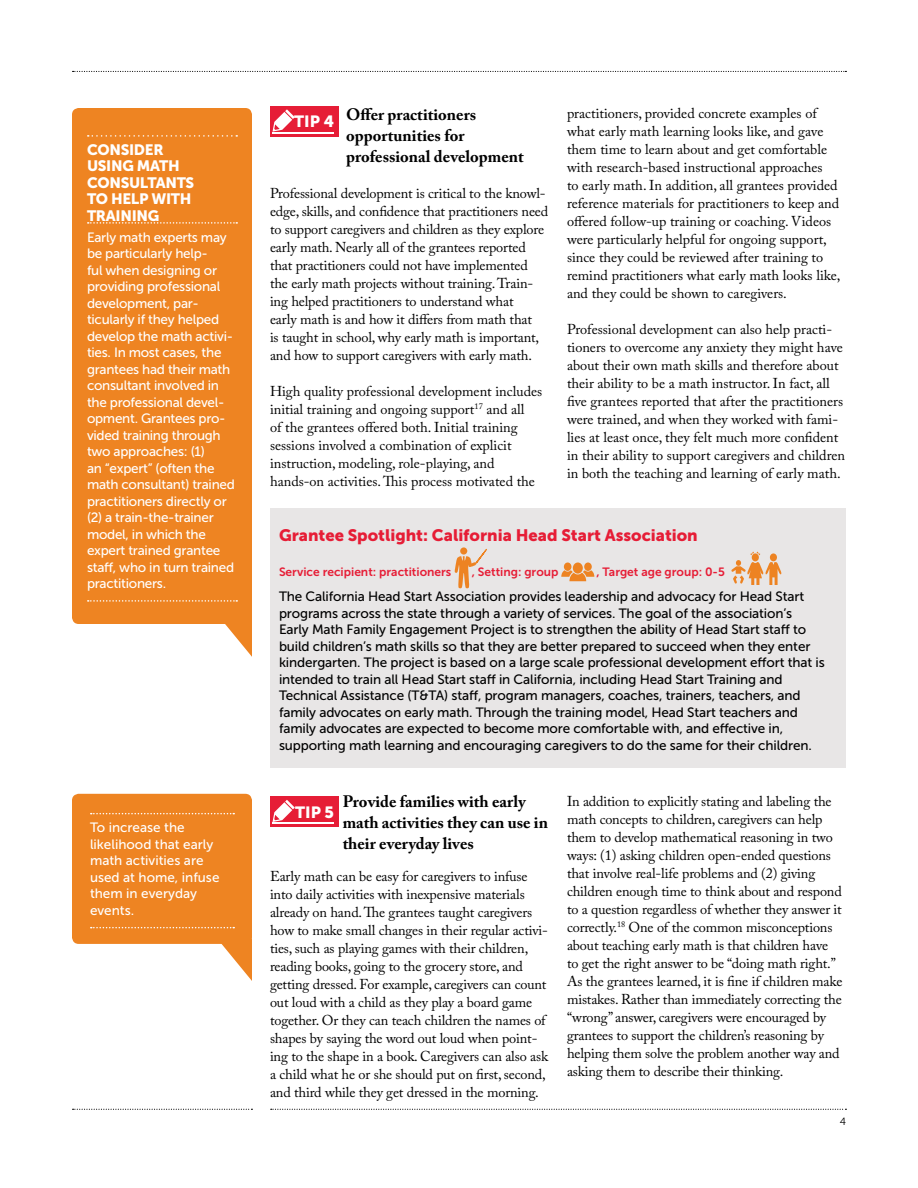
<style>
.page{position:relative;width:918px;height:1188px;background:#fff}
.page>*{position:absolute;margin:0;border:0;box-sizing:border-box;transform-origin:0 0}
.SUB-SUBHEAD___adobe{font:700 16.5px/21px "Adobe Caslon Pro";color:#000}
.TEXT___adobe_caslon{font:700 16.5px/21px "Adobe Caslon Pro";color:#000}
.TABLE_HEADLINE___mus{font:16.5px "Museo Sans 900";color:#e61d36}
.TEXT___adobe_caslon-2{font:16.2px "Museo Sans 900";color:#fff}
.CALLOUT_BOX_SUBHEAD{font:15px/16.5px "Museo Sans 900";letter-spacing:-.02em;color:#fff}
.TEXT___adobe_caslon-3{font:14.25px/18px "Adobe Caslon Pro";letter-spacing:-.01em;color:#000}
.TABLE_TEXT___museo_s{font:13.5px/16.5px "Museo Sans 500";letter-spacing:-.01em;color:#000}
.CALLOUT_TEXT___w__ru{font:13.5px/16.5px "Museo Sans 500";letter-spacing:-.02em;color:#fff}
.CALLOUT_TEXT___w__ru-2{font:13.5px/16.5px "Museo Sans 500";color:#fff}
.TABLE_HEADLINE___mus-2{font:12px "Museo Sans 700";color:#e61d36}
.t1{font:10.5px "Museo Sans 300";color:#000}
</style>
<div class="page">
<svg style="left:271px;top:1109px;width:575px;height:1px"></svg>
<svg style="left:73px;top:1109px;width:179px;height:1px"></svg>
<svg style="left:73px;top:71px;width:773px;height:1px"></svg>
<svg style="left:225px;top:620px;width:27px;height:37px"></svg>
<div style="left:72px;top:108px;width:180px;height:516px;background:#ee8422;border-radius:7px"></div>
<svg style="left:88px;top:135px;width:149px;height:2px"></svg>
<svg style="left:88px;top:222px;width:149px;height:2px"></svg>
<svg style="left:88px;top:600px;width:149px;height:2px"></svg>
<div style="left:270px;top:106px;width:68px;height:31px;background:#e61d36"></div>
<hr style="left:273px;top:132px;width:61px;height:1px;background:#fff">
<svg style="left:273px;top:109px;width:22px;height:23px"></svg>
<div style="left:270px;top:796px;width:68px;height:31px;background:#e61d36"></div>
<hr style="left:273px;top:823px;width:61px;height:1px;background:#fff">
<svg style="left:273px;top:800px;width:22px;height:22px"></svg>
<div style="left:72px;top:794px;width:180px;height:150px;background:#ee8422;border-radius:7px"></div>
<svg style="left:91px;top:813px;width:143px;height:1px"></svg>
<svg style="left:91px;top:927px;width:143px;height:1px"></svg>
<svg style="left:217px;top:940px;width:35px;height:41px"></svg>
<div style="left:270px;top:508px;width:576px;height:260px;background:#e8e6e6"></div>
<svg style="left:455px;top:547px;width:32px;height:41px"></svg>
<div style="left:573px;top:562px;width:10px;height:12px;background:#ed8322;border-radius:50%"></div>
<div style="left:584px;top:563px;width:8px;height:8px;background:#ed8322;border-radius:50%"></div>
<div style="left:564px;top:563px;width:7px;height:8px;background:#ed8322;border-radius:50%"></div>
<svg style="left:561px;top:570px;width:33px;height:11px"></svg>
<svg style="left:731px;top:552px;width:50px;height:33px"></svg>
<p class="CALLOUT_BOX_SUBHEAD" style="left:87px;top:141px;width:109px">CONSIDER<br>USING MATH<br>CONSULTANTS<br>TO HELP WITH<br>TRAINING</p>
<p class="CALLOUT_TEXT___w__ru" style="left:87px;top:229px;width:149px">Early math experts may be particularly help-<br>ful when designing or providing professional development, par&shy;ticularly if they helped develop the math activi&shy;ties. In most cases, the grantees had their math consultant involved in the professional devel&shy;opment. Grantees pro&shy;vided training through two approaches: (1)<br>an “expert” (often the math consultant) trained practitioners directly or (2) a train-the-trainer model, in which the expert trained grantee staff, who in turn trained practitioners.</p>
<p class="CALLOUT_TEXT___w__ru-2" style="left:90px;top:820px;width:131px">To increase the likelihood that early math activities are used at home, infuse them in everyday events.</p>
<p class="TEXT___adobe_caslon" style="left:346px;top:104px;width:179px">Offer practitioners opportunities for professional development</p>
<p class="TEXT___adobe_caslon-3" style="left:270px;top:184px;width:280px">Professional development is critical to the knowl&shy;edge, skills, and confidence that practitioners need to support caregivers and children as they explore early math. Nearly all of the grantees reported that practitioners could not have implemented the early math projects without training. Train&shy;ing helped practitioners to understand what<br>early math is and how it differs from math that<br>is taught in school, why early math is important, and how to support caregivers with early math.</p>
<p class="TEXT___adobe_caslon-3" style="left:270px;top:382px;width:274px">High quality professional development includes initial training and ongoing support<sup>17</sup> and all<br>of the grantees offered both. Initial training sessions involved a combination of explicit instruction, modeling, role-playing, and hands-on activities. This process motivated the</p>
<p class="TEXT___adobe_caslon-2" style="left:294px;top:112px;width:41px">TIP 4</p>
<p class="TEXT___adobe_caslon-3" style="left:567px;top:105px;width:275px">practitioners, provided concrete examples of what early math learning looks like, and gave them time to learn about and get comfortable with research-based instructional approaches<br>to early math. In addition, all grantees provided reference materials for practitioners to keep and offered follow-up training or coaching. Videos were particularly helpful for ongoing support, since they could be reviewed after training to remind practitioners what early math looks like, and they could be shown to caregivers.</p>
<p class="TEXT___adobe_caslon-3" style="left:567px;top:321px;width:280px">Professional development can also help practi&shy;tioners to overcome any anxiety they might have about their own math skills and therefore about their ability to be a math instructor. In fact, all five grantees reported that after the practitioners were trained, and when they worked with fami&shy;lies at least once, they felt much more confident in their ability to support caregivers and children in both the teaching and learning of early math.</p>
<p class="TABLE_HEADLINE___mus" style="left:279px;top:526px;width:420px">Grantee Spotlight: California Head Start Association</p>
<p class="TABLE_HEADLINE___mus-2" style="left:279px;top:565px;width:174px">Service recipient: practitioners</p>
<p class="TABLE_HEADLINE___mus-2" style="left:472px;top:565px;width:88px">, Setting: group</p>
<p class="TABLE_HEADLINE___mus-2" style="left:596px;top:565px;width:130px">, Target age group: 0-5</p>
<p class="TABLE_TEXT___museo_s" style="left:279px;top:588px;width:547px">The California Head Start Association provides leadership and advocacy for Head Start programs across the state through a variety of services. The goal of the association’s Early Math Family Engagement Project is to strengthen the ability of Head Start staff to build children’s math skills so that they are better prepared to succeed when they enter kindergarten. The project is based on a large scale professional development effort that is intended to train all Head Start staff in California, including Head Start Training and Technical Assistance (T&amp;TA) staff, program managers, coaches, trainers, teachers, and family advocates on early math. Through the training model, Head Start teachers and family advocates are expected to become more comfortable with, and effective in, supporting math learning and encouraging caregivers to do the same for their children.</p>
<p class="SUB-SUBHEAD___adobe" style="left:343px;top:791px;width:207px">Provide families with early math activities they can use in their everyday lives</p>
<p class="TEXT___adobe_caslon-3" style="left:270px;top:867px;width:280px">Early math can be easy for caregivers to infuse into daily activities with inexpensive materials already on hand. The grantees taught caregivers how to make small changes in their regular activi&shy;ties, such as playing games with their children, reading books, going to the grocery store, and getting dressed. For example, caregivers can count out loud with a child as they play a board game together. Or they can teach children the names of shapes by saying the word out loud when point&shy;ing to the shape in a book. Caregivers can also ask a child what he or she should put on first, second, and third while they get dressed in the morning.</p>
<p class="TEXT___adobe_caslon-2" style="left:295px;top:803px;width:40px">TIP 5</p>
<p class="TEXT___adobe_caslon-3" style="left:567px;top:792px;width:277px">In addition to explicitly stating and labeling the math concepts to children, caregivers can help them to develop mathematical reasoning in two ways: (1) asking children open-ended questions that involve real-life problems and (2) giving children enough time to think about and respond to a question regardless of whether they answer it correctly.<sup>18</sup> One of the common misconceptions about teaching early math is that children have to get the right answer to be “doing math right.” As the grantees learned, it is fine if children make mistakes. Rather than immediately correcting the “wrong” answer, caregivers were encouraged by grantees to support the children’s reasoning by helping them solve the problem another way and asking them to describe their thinking.</p>
<p class="t1" style="left:840px;top:1116px;width:8px">4</p>
</div>
